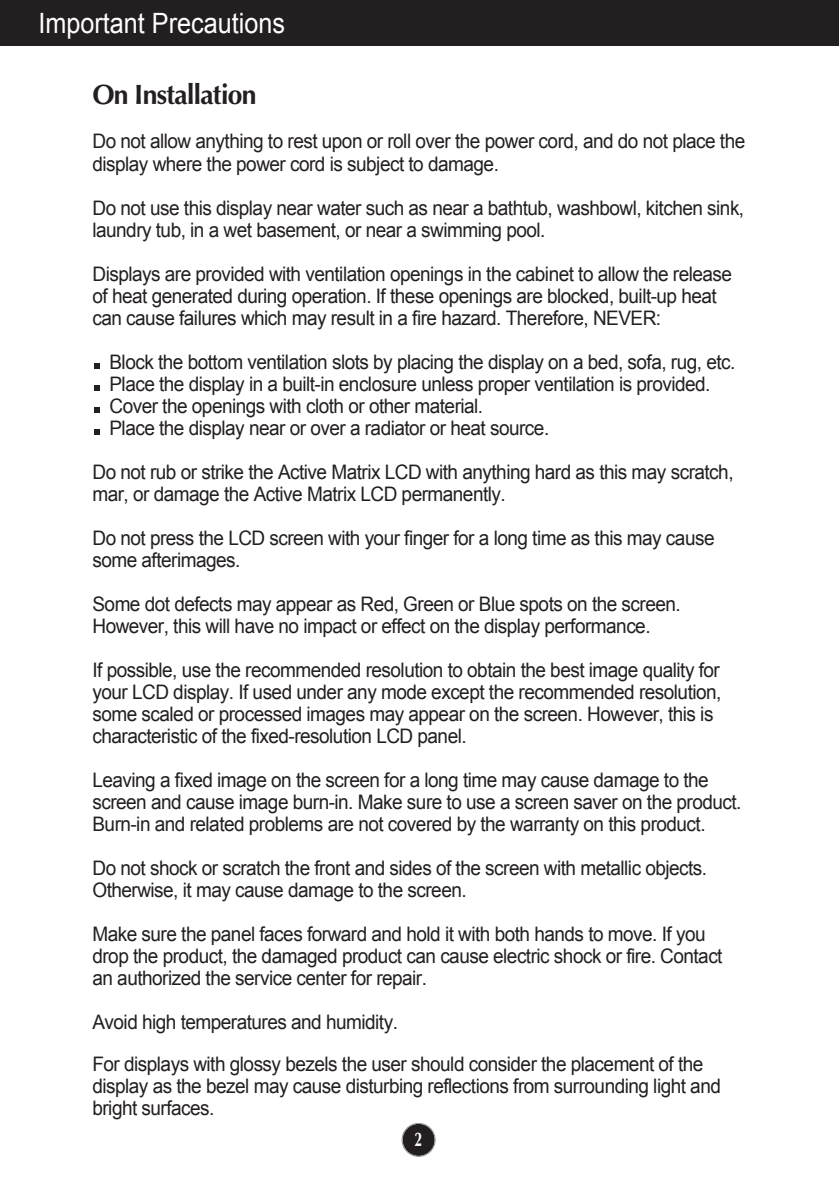
<style>
.page{position:relative;width:839px;height:1189px;background:#fff}
.page>*{position:absolute;margin:0;border:0;box-sizing:border-box;transform-origin:0 0}
.t1{font:28px "Arial";color:#fff;scale:.9 1}
.t2{font:700 28px "Optima";letter-spacing:-.03em;color:#231f20;scale:.95 1}
.t3{font:20px/22px "Arial";letter-spacing:-.03em;color:#231f20;scale:.95 1}
.t4{font:700 20px "Optima";color:#fff;scale:.7 1}
</style>
<div class="page">
<div style="left:402px;top:1124px;width:32px;height:32px;background:#231f20;border-radius:50%"></div>
<div style="left:401px;top:1123px;width:34px;height:34px;border:1px solid #939598;border-radius:50%"></div>
<div style="left:0;top:0;width:839px;height:45px;background:#231f20"></div>
<svg style="left:94px;top:429px;width:6px;height:5px"></svg>
<svg style="left:94px;top:407px;width:6px;height:5px"></svg>
<svg style="left:94px;top:385px;width:6px;height:5px"></svg>
<svg style="left:94px;top:363px;width:6px;height:5px"></svg>
<h1 class="t1" style="left:38px;top:5px;width:275px">Important Precautions</h1>
<h1 class="t2" style="left:92px;top:83px;width:174px">On Installation</h1>
<p class="t3" style="left:92px;top:131px;width:688px">Do not allow anything to rest upon or roll over the power cord, and do not place the display where the power cord is subject to damage.</p>
<p class="t3" style="left:92px;top:197px;width:687px">Do not use this display near water such as near a bathtub, washbowl, kitchen sink, laundry tub, in a wet basement, or near a swimming pool.</p>
<p class="t3" style="left:92px;top:263px;width:674px">Displays are provided with ventilation openings in the cabinet to allow the release of heat generated during operation. If these openings are blocked, built-up heat can cause failures which may result in a fire hazard. Therefore, NEVER:</p>
<p class="t3" style="left:109px;top:351px;width:660px">Block the bottom ventilation slots by placing the display on a bed, sofa, rug, etc.<br>Place the display in a built-in enclosure unless proper ventilation is provided.<br>Cover the openings with cloth or other material.<br>Place the display near or over a radiator or heat source.</p>
<p class="t3" style="left:92px;top:461px;width:676px">Do not rub or strike the Active Matrix LCD with anything hard as this may scratch, mar, or damage the Active Matrix LCD permanently.</p>
<p class="t3" style="left:92px;top:527px;width:656px">Do not press the LCD screen with your finger for a long time as this may cause some afterimages.</p>
<p class="t3" style="left:92px;top:593px;width:621px">Some dot defects may appear as Red, Green or Blue spots on the screen.<br>However, this will have no impact or effect on the display performance.</p>
<p class="t3" style="left:92px;top:659px;width:663px">If possible, use the recommended resolution to obtain the best image quality for your LCD display. If used under any mode except the recommended resolution, some scaled or processed images may appear on the screen. However, this is characteristic of the fixed-resolution LCD panel.</p>
<p class="t3" style="left:92px;top:769px;width:684px">Leaving a fixed image on the screen for a long time may cause damage to the screen and cause image burn-in. Make sure to use a screen saver on the product.<br>Burn-in and related problems are not covered by the warranty on this product.</p>
<p class="t3" style="left:92px;top:857px;width:648px">Do not shock or scratch the front and sides of the screen with metallic objects.<br>Otherwise, it may cause damage to the screen.</p>
<p class="t3" style="left:92px;top:923px;width:664px">Make sure the panel faces forward and hold it with both hands to move. If you drop the product, the damaged product can cause electric shock or fire. Contact an authorized the service center for repair.</p>
<p class="t3" style="left:92px;top:1001px;width:644px;line-height:42px">Avoid high temperatures and humidity.<br>For displays with glossy bezels the user should consider the placement of the</p>
<p class="t3" style="left:92px;top:1075px;width:663px">display as the bezel may cause disturbing reflections from surrounding light and bright surfaces.</p>
<p class="t4" style="left:414px;top:1131px;width:13px">2</p>
</div>
